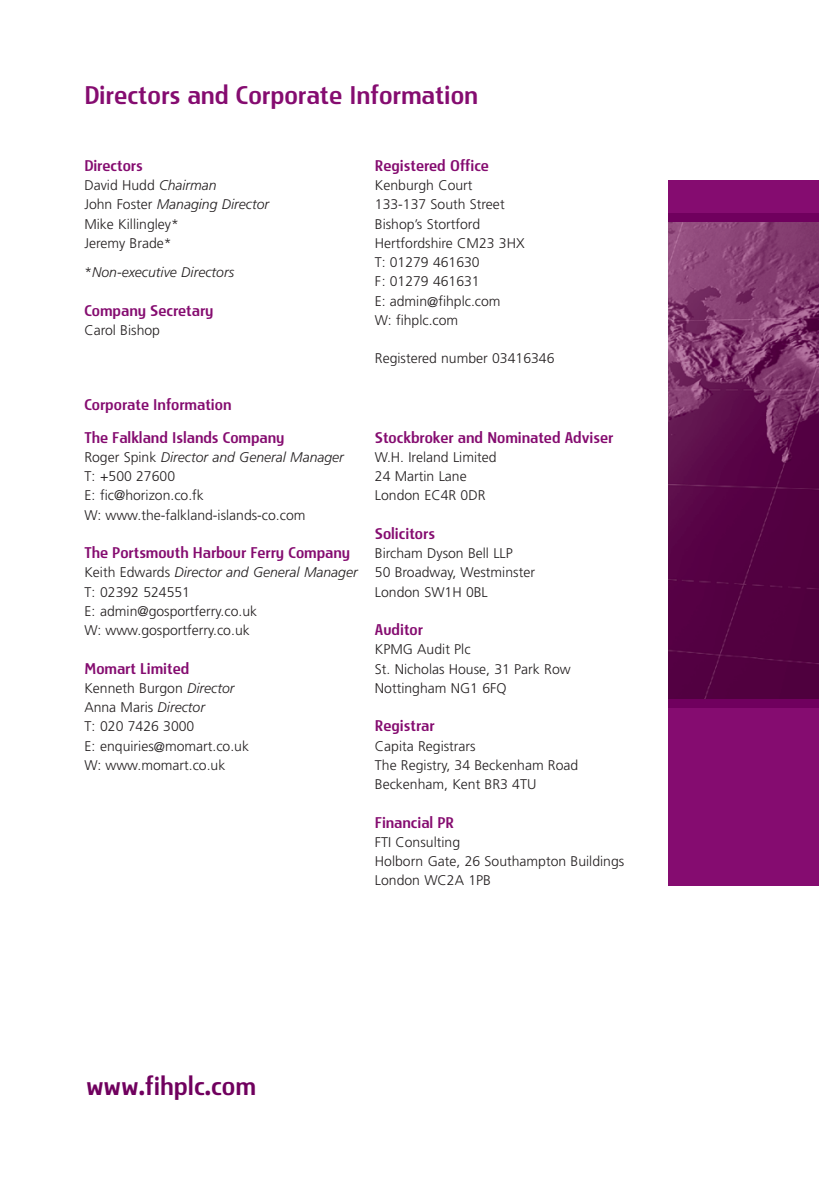
<style>
.page{position:relative;width:819px;height:1191px;background:#fff}
.page>*{position:absolute;margin:0;border:0;box-sizing:border-box;transform-origin:0 0}
.t1{font:24.5px "Storm Sans";color:#850c70}
.t2{font:24.5px "Storm Sans";color:#70005e}
.t3{font:14.88px "Storm Sans";color:#850c70}
.t4{font:300 14px/19.2px "Frutiger";color:#231f20}
.t5{font:italic 300 14px "Frutiger";color:#231f20}
.s1{font-style:italic}
.s2{font-style:normal}
</style>
<div class="page">
<div style="left:668px;top:180px;width:151px;height:705px;background:#850c70"></div>
<img style="left:668px;top:222px;width:151px;height:477px">
<div style="left:668px;top:213px;width:151px;height:9px;background:#70005e"></div>
<div style="left:668px;top:699px;width:151px;height:8px;background:#70005e"></div>
<h1 class="t1" style="left:84px;top:84px;width:395px">Directors and Corporate Information</h1>
<p class="t3" style="left:84px;top:158px;width:60px">Directors</p>
<p class="t4" style="left:84px;top:177px;width:186px">David Hudd <span class="s1">Chairman<br></span>John Foster <span class="s1">Managing Director<br></span>Mike Killingley*<br>Jeremy Brade*</p>
<p class="t5" style="left:84px;top:266px;width:151px"><span class="s2">*</span>Non-executive Directors</p>
<p class="t3" style="left:84px;top:303px;width:131px">Company Secretary</p>
<p class="t4" style="left:84px;top:321px;width:77px">Carol Bishop</p>
<p class="t3" style="left:84px;top:397px;width:148px">Corporate Information</p>
<p class="t3" style="left:84px;top:430px;width:201px">The Falkland Islands Company</p>
<p class="t4" style="left:84px;top:448px;width:261px">Roger Spink <span class="s1">Director and General Manager<br></span>T : +500 27600<br>E : fic@horizon.co.fk<br>W: www.the-falkland-islands-co.com</p>
<p class="t3" style="left:84px;top:546px;width:267px">The Portsmouth Harbour Ferry Company</p>
<p class="t4" style="left:84px;top:564px;width:275px">Keith Edwards <span class="s1">Director and General Manager<br></span>T : 02392 524551<br>E : admin@gosportferry.co.uk<br>W: www.gosportferry.co.uk</p>
<p class="t3" style="left:84px;top:661px;width:106px">Momart Limited</p>
<p class="t4" style="left:84px;top:679px;width:166px">Kenneth Burgon <span class="s1">Director<br></span>Anna Maris <span class="s1">Director<br></span>T : 020 7426 3000<br>E : enquiries@momart.co.uk<br>W: www.momart.co.uk</p>
<p class="t3" style="left:375px;top:158px;width:116px">Registered Office</p>
<p class="t4" style="left:375px;top:177px;width:151px">Kenburgh Court<br>133-137 South Street<br>Bishop’s Stortford<br>Hertfordshire CM23 3HX<br>T : 01279 461630<br>F : 01279 461631<br>E : admin@fihplc.com<br>W: fihplc.com</p>
<p class="t4" style="left:375px;top:350px;width:181px">Registered number 03416346</p>
<p class="t3" style="left:375px;top:430px;width:240px">Stockbroker and Nominated Adviser</p>
<p class="t4" style="left:375px;top:448px;width:123px">W.H. Ireland Limited<br>24 Martin Lane<br>London EC4R 0DR</p>
<p class="t3" style="left:375px;top:526px;width:62px">Solicitors</p>
<p class="t4" style="left:375px;top:544px;width:162px">Bircham Dyson Bell LLP<br>50 Broadway, Westminster<br>London SW1H 0BL</p>
<p class="t3" style="left:375px;top:623px;width:50px">Auditor</p>
<p class="t4" style="left:375px;top:641px;width:197px">KPMG Audit Plc<br>St. Nicholas House, 31 Park Row<br>Nottingham NG1 6FQ</p>
<p class="t3" style="left:375px;top:719px;width:61px">Registrar</p>
<p class="t4" style="left:375px;top:737px;width:205px">Capita Registrars<br>The Registry, 34 Beckenham Road<br>Beckenham, Kent BR3 4TU</p>
<p class="t3" style="left:375px;top:815px;width:81px">Financial PR</p>
<p class="t4" style="left:375px;top:833px;width:251px">FTI Consulting<br>Holborn Gate, 26 Southampton Buildings<br>London WC2A 1PB</p>
<h1 class="t2" style="left:86px;top:1074px;width:171px">www.fihplc.com</h1>
</div>
